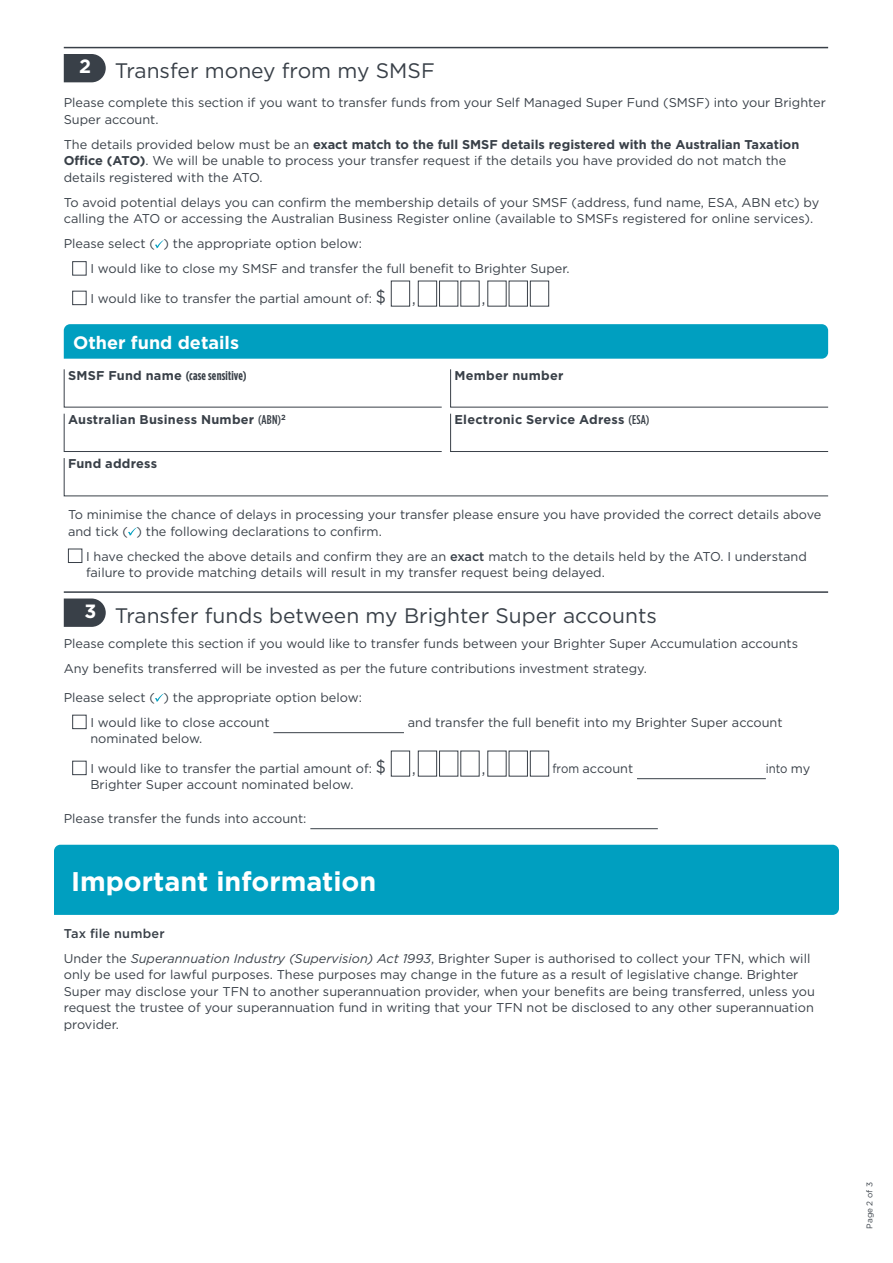
<style>
.page{position:relative;width:893px;height:1263px;background:#fff}
.page>*{position:absolute;margin:0;border:0;box-sizing:border-box;transform-origin:0 0}
.t1{font:700 27px "Gotham";color:#fff}
.t2{font:21px "Gotham";color:#394048}
.t3{font:700 18px "Gotham";color:#fff}
.t4{font:16.5px "Gotham";color:#394048;scale:.89 1}
.t5{font:12.75px/16.5px "Gotham";color:#394048}
.t6{font:700 12.75px "Gotham";letter-spacing:.02em;color:#394048}
.t7{font:700 12.75px "Gotham Condensed";letter-spacing:.02em;color:#394048}
.t8{font:12.75px "Gotham";color:#394048;scale:.89 1}
.t9{font:8.25px "Gotham";color:#394048}
.s1{font-weight:700}
.s2{font-size:18px}
.s3{font-family:"Gotham"}
.s4{font-family:"Gotham Condensed";font-weight:500}
.s5{font-weight:500}
.s6{font-style:italic}
</style>
<div class="page">
<hr style="left:64px;top:47px;width:764px;height:1px;background:#394048">
<svg style="left:64px;top:54px;width:42px;height:28px"></svg>
<svg style="left:155px;top:240px;width:9px;height:8px"></svg>
<div style="left:72px;top:261px;width:15px;height:14px;border:1px solid #394048"></div>
<div style="left:72px;top:291px;width:15px;height:14px;border:1px solid #394048"></div>
<div style="left:391px;top:281px;width:19px;height:25px;border:1px solid #394048"></div>
<div style="left:418px;top:281px;width:19px;height:25px;border:1px solid #394048"></div>
<div style="left:439px;top:281px;width:19px;height:25px;border:1px solid #394048"></div>
<div style="left:460px;top:281px;width:20px;height:25px;border:1px solid #394048"></div>
<div style="left:487px;top:281px;width:20px;height:25px;border:1px solid #394048"></div>
<div style="left:509px;top:281px;width:19px;height:25px;border:1px solid #394048"></div>
<div style="left:530px;top:281px;width:19px;height:25px;border:1px solid #394048"></div>
<svg style="left:128px;top:527px;width:9px;height:9px"></svg>
<div style="left:68px;top:549px;width:14px;height:14px;border:1px solid #394048"></div>
<div style="left:64px;top:324px;width:764px;height:35px;background:#009fc0"></div>
<svg style="left:63px;top:369px;width:766px;height:128px"></svg>
<hr style="left:64px;top:591px;width:764px;height:2px;background:#394048">
<hr style="left:273px;top:732px;width:131px;height:1px;background:#394048">
<hr style="left:637px;top:778px;width:129px;height:1px;background:#394048">
<hr style="left:310px;top:828px;width:348px;height:1px;background:#394048">
<svg style="left:64px;top:598px;width:42px;height:29px"></svg>
<svg style="left:155px;top:694px;width:9px;height:8px"></svg>
<div style="left:72px;top:715px;width:15px;height:14px;border:1px solid #394048"></div>
<div style="left:72px;top:761px;width:15px;height:14px;border:1px solid #394048"></div>
<div style="left:391px;top:751px;width:19px;height:25px;border:1px solid #394048"></div>
<div style="left:418px;top:751px;width:19px;height:25px;border:1px solid #394048"></div>
<div style="left:439px;top:751px;width:19px;height:25px;border:1px solid #394048"></div>
<div style="left:460px;top:751px;width:20px;height:25px;border:1px solid #394048"></div>
<div style="left:487px;top:751px;width:20px;height:25px;border:1px solid #394048"></div>
<div style="left:509px;top:751px;width:19px;height:25px;border:1px solid #394048"></div>
<div style="left:530px;top:751px;width:19px;height:25px;border:1px solid #394048"></div>
<div style="left:54px;top:845px;width:785px;height:70px;background:#009fc0"></div>
<h2 class="t2" style="left:79px;top:57px;width:357px"><sup>2</sup> Transfer money from my SMSF</h2>
<p class="t5" style="left:64px;top:94px;width:764px">Please complete this section if you want to transfer funds from your Self Managed Super Fund (SMSF) into your Brighter<br>Super account.</p>
<p class="t5" style="left:64px;top:136px;width:737px">The details provided below must be an <span class="s1">exact match to the full SMSF details registered with the Australian Taxation<br>Office (ATO)</span>. We will be unable to process your transfer request if the details you have provided do not match the details registered with the ATO.</p>
<p class="t5" style="left:64px;top:194px;width:757px">To avoid potential delays you can confirm the membership details of your SMSF (address, fund name, ESA, ABN etc) by calling the ATO or accessing the Australian Business Register online (available to SMSFs registered for online services).</p>
<p class="t5" style="left:90px;top:231px;width:481px;line-height:25px;text-indent:-27px">Please select ( ) the appropriate option below:<br>I would like to close my SMSF and transfer the full benefit to Brighter Super.</p>
<p class="t5" style="left:90px;top:290px;width:297px">I would like to transfer the partial amount of: <span class="s2">$</span></p>
<p class="t4" style="left:412px;top:288px;width:6px">,</p>
<p class="t4" style="left:482px;top:288px;width:6px">,</p>
<h3 class="t3" style="left:73px;top:330px;width:168px">Other fund details</h3>
<p class="t7" style="left:68px;top:368px;width:180px"><span class="s3">SMSF Fund name</span> (case sensitive)</p>
<p class="t6" style="left:68px;top:411px;width:219px">Australian Business Number <span class="s4">(ABN)</span><sup>2</sup></p>
<p class="t6" style="left:454px;top:411px;width:196px">Electronic Service Adress <span class="s4">(ESA)</span></p>
<p class="t6" style="left:454px;top:366px;width:110px">Member number</p>
<p class="t6" style="left:68px;top:455px;width:91px">Fund address</p>
<p class="t5" style="left:68px;top:506px;width:755px">To minimise the chance of delays in processing your transfer please ensure you have provided the correct details above and tick ( ) the following declarations to confirm.</p>
<p class="t5" style="left:86px;top:548px;width:722px">I have checked the above details and confirm they are an <span class="s5">exact</span> match to the details held by the ATO. I understand failure to provide matching details will result in my transfer request being delayed.</p>
<h2 class="t2" style="left:84px;top:602px;width:574px"><sup>3</sup> Transfer funds between my Brighter Super accounts</h2>
<p class="t5" style="left:64px;top:630px;width:736px;line-height:25px">Please complete this section if you would like to transfer funds between your Brighter Super Accumulation accounts<br>Any benefits transferred will be invested as per the future contributions investment strategy.</p>
<p class="t5" style="left:90px;top:684px;width:273px;line-height:25px;text-indent:-27px">Please select ( ) the appropriate option below:<br>I would like to close account</p>
<p class="t5" style="left:408px;top:714px;width:376px">and transfer the full benefit into my Brighter Super account</p>
<p class="t5" style="left:90px;top:730px;width:114px">nominated below.</p>
<p class="t5" style="left:90px;top:760px;width:297px">I would like to transfer the partial amount of: <span class="s2">$</span></p>
<p class="t5" style="left:90px;top:776px;width:265px">Brighter Super account nominated below.</p>
<p class="t5" style="left:64px;top:810px;width:244px">Please transfer the funds into account:</p>
<h1 class="t1" style="left:71px;top:863px;width:307px">Important information</h1>
<p class="t4" style="left:412px;top:758px;width:6px">,</p>
<p class="t4" style="left:482px;top:758px;width:6px">,</p>
<p class="t8" style="left:552px;top:760px;width:92px">from account</p>
<p class="t8" style="left:766px;top:760px;width:52px">into my</p>
<p class="t5" style="left:64px;top:920px;width:748px;line-height:25px"><span class="s5">Tax file number<br></span>Under the <span class="s6">Superannuation Industry (Supervision) Act 1993</span>, Brighter Super is authorised to collect your TFN, which will</p>
<p class="t5" style="left:64px;top:966px;width:753px">only be used for lawful purposes. These purposes may change in the future as a result of legislative change. Brighter Super may disclose your TFN to another superannuation provider, when your benefits are being transferred, unless you request the trustee of your superannuation fund in writing that your TFN not be disclosed to any other superannuation provider.</p>
<p class="t9" style="left:864px;top:1229px;width:48px;rotate:-90deg">Page 2 of 3</p>
</div>
